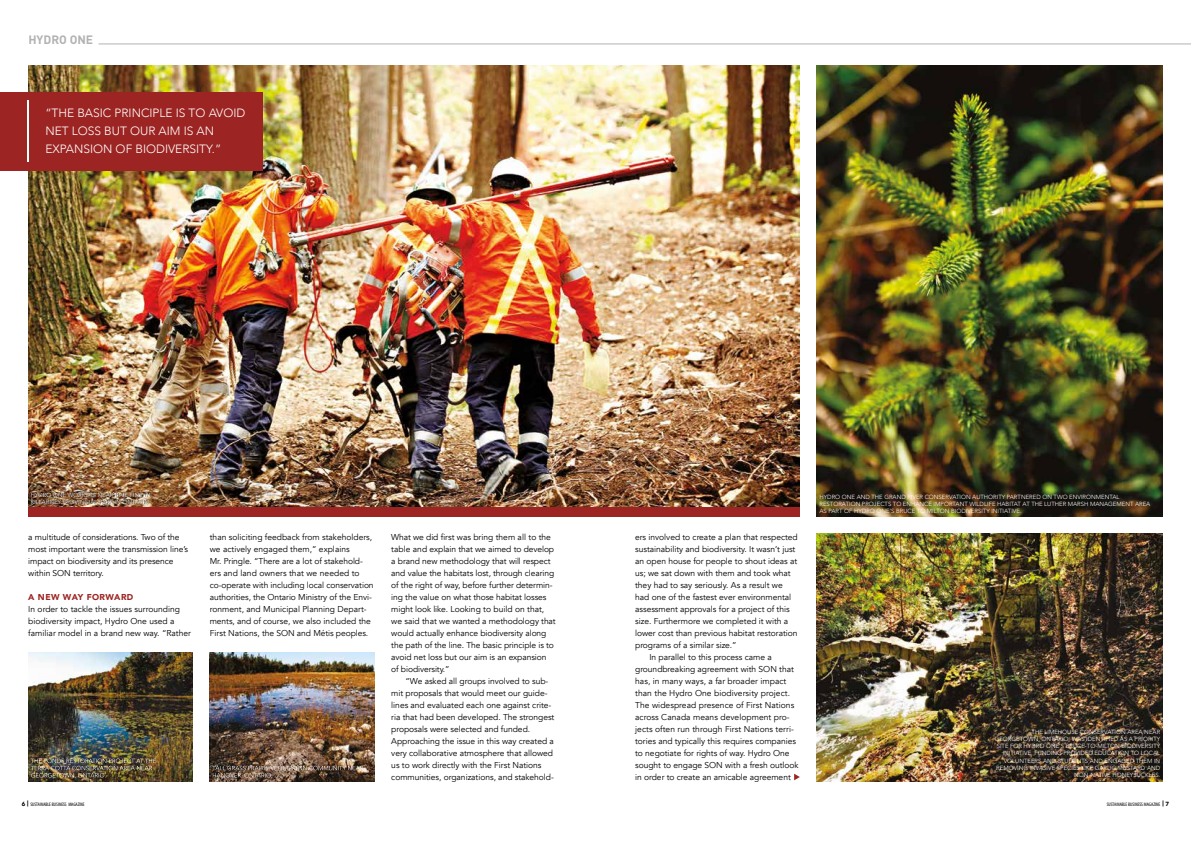
<style>
.page{position:relative;width:1191px;height:842px;background:#fff}
.page>*{position:absolute;margin:0;border:0;box-sizing:border-box;transform-origin:0 0}
.t1{font:300 12px/18px "Avenir";color:#fff}
.t2{font:700 12px "DIN";color:#b3b2b2}
.t3{font:8.5px/12px "Avenir";letter-spacing:-.005em;color:#000}
.t4{font:900 8.5px "Avenir";letter-spacing:.05em;color:#9c2523}
.t5{font:300 6px/7.2px "Avenir";color:#fff}
.t6{font:condensed 5px "Myriad Pro";color:#000}
.s1{font-family:"Avenir";font-weight:900;font-stretch:normal;font-size:6px}
</style>
<div class="page">
<hr style="left:99px;top:43px;width:1092px;height:1px;background:#b3b2b2">
<img style="left:28px;top:65px;width:771px;height:442px">
<div style="left:28px;top:507px;width:771px;height:10px;background:#9c2523"></div>
<img style="left:28px;top:653px;width:165px;height:128px">
<img style="left:816px;top:534px;width:346px;height:247px">
<img style="left:816px;top:65px;width:346px;height:452px">
<img style="left:210px;top:653px;width:164px;height:128px">
<svg style="left:794px;top:774px;width:6px;height:6px"></svg>
<div style="left:0;top:92px;width:262px;height:78px;background:#9c2523"></div>
<hr style="left:27px;top:101px;width:2px;height:61px;background:#fff">
<svg style="left:32px;top:492px;width:119px;height:12px"></svg>
<svg style="left:212px;top:766px;width:151px;height:12px;background:#6f5d4e"></svg>
<img style="left:31px;top:759px;width:125px;height:19px">
<h1 class="t2" style="left:28px;top:32px;width:66px">HYDRO ONE</h1>
<h1 class="t1" style="left:45px;top:104px;width:202px">“THE BASIC PRINCIPLE IS TO AVOID<br>NET LOSS BUT OUR AIM IS AN<br>EXPANSION OF BIODIVERSITY.”</h1>
<p class="t5" style="left:31px;top:491px;width:122px">HYDRO ONE WORKERS NEAR BAIE FINE IN<br>KILLARNEY PROVINCIAL PARK IN ONTARIO.</p>
<p class="t5" style="left:819px;top:493px;width:332px">HYDRO ONE AND THE GRAND RIVER CONSERVATION AUTHORITY PARTNERED ON TWO ENVIRONMENTAL<br>RESTORATION PROJECTS TO ENHANCE IMPORTANT WILDLIFE HABITAT AT THE LUTHER MARSH MANAGEMENT AREA<br>AS PART OF HYDRO ONE’S BRUCE TO MILTON BIODIVERSITY INITIATIVE.</p>
<p class="t3" style="left:28px;top:531px;width:161px">a multitude of considerations. Two of the most important were the transmission line’s impact on biodiversity and its presence within SON territory.</p>
<p class="t4" style="left:28px;top:590px;width:107px">A NEW WAY FORWARD</p>
<p class="t3" style="left:28px;top:603px;width:164px">In order to tackle the issues surrounding biodiversity impact, Hydro One used a familiar model in a brand new way. “Rather</p>
<p class="t3" style="left:210px;top:531px;width:165px">than soliciting feedback from stakeholders, we actively engaged them,” explains<br>Mr. Pringle. “There are a lot of stakehold&shy;ers and land owners that we needed to co-operate with including local conservation authorities, the Ontario Ministry of the Envi&shy;ronment, and Municipal Planning Depart&shy;ments, and of course, we also included the First Nations, the SON and Métis peoples.</p>
<p class="t3" style="left:391px;top:531px;width:166px">What we did first was bring them all to the table and explain that we aimed to develop a brand new methodology that will respect and value the habitats lost, through clearing of the right of way, before further determin&shy;ing the value on what those habitat losses might look like. Looking to build on that, we said that we wanted a methodology that would actually enhance biodiversity along the path of the line. The basic principle is to avoid net loss but our aim is an expansion of biodiversity.”</p>
<p class="t3" style="left:391px;top:675px;width:165px;text-indent:14px">“We asked all groups involved to sub&shy;mit proposals that would meet our guide&shy;lines and evaluated each one against crite&shy;ria that had been developed. The strongest proposals were selected and funded.<br>Approaching the issue in this way created a very collaborative atmosphere that allowed us to work directly with the First Nations communities, organizations, and stakehold-</p>
<p class="t3" style="left:635px;top:531px;width:164px">ers involved to create a plan that respected</p>
<p class="t3" style="left:635px;top:543px;width:162px">sustainability and biodiversity. It wasn’t just</p>
<p class="t3" style="left:635px;top:555px;width:164px">an open house for people to shout ideas at</p>
<p class="t3" style="left:635px;top:567px;width:157px">us; we sat down with them and took what</p>
<p class="t3" style="left:635px;top:579px;width:149px">they had to say seriously. As a result we</p>
<p class="t3" style="left:635px;top:591px;width:158px">had one of the fastest ever environmental</p>
<p class="t3" style="left:635px;top:603px;width:156px">assessment approvals for a project of this</p>
<p class="t3" style="left:635px;top:615px;width:155px">size. Furthermore we completed it with a</p>
<p class="t3" style="left:635px;top:627px;width:164px">lower cost than previous habitat restoration</p>
<p class="t3" style="left:635px;top:639px;width:103px">programs of a similar size.”</p>
<p class="t3" style="left:649px;top:651px;width:124px">In parallel to this process came a</p>
<p class="t3" style="left:635px;top:663px;width:160px">groundbreaking agreement with SON that</p>
<p class="t3" style="left:635px;top:675px;width:153px">has, in many ways, a far broader impact</p>
<p class="t3" style="left:635px;top:687px;width:156px">than the Hydro One biodiversity project.</p>
<p class="t3" style="left:635px;top:699px;width:161px">The widespread presence of First Nations</p>
<p class="t3" style="left:635px;top:711px;width:156px">across Canada means development pro-</p>
<p class="t3" style="left:635px;top:723px;width:160px">jects often run through First Nations terri-</p>
<p class="t3" style="left:635px;top:735px;width:162px">tories and typically this requires companies</p>
<p class="t3" style="left:635px;top:747px;width:156px">to negotiate for rights of way. Hydro One</p>
<p class="t3" style="left:635px;top:759px;width:165px">sought to engage SON with a fresh outlook</p>
<p class="t3" style="left:635px;top:771px;width:157px">in order to create an amicable agreement</p>
<p class="t5" style="left:994px;top:728px;width:167px;text-align:right">THE LIMEHOUSE CONSERVATION AREA NEAR GEORGETOWN, ONTARIO, WAS IDENTIFIED AS A PRIORITY SITE FOR HYDRO ONE’S BRUCE-TO-MILTON BIODIVERSITY INITIATIVE. FUNDING PROVIDED EDUCATION TO LOCAL VOLUNTEERS AND STUDENTS AND ENGAGED THEM IN REMOVING INVASIVE SPECIES LIKE GARLIC MUSTARD AND NON-NATIVE HONEYSUCKLES.</p>
<p class="t6" style="left:22px;top:801px;width:64px"><span class="s1">6 |</span> SUSTAINABLE BUSINESS MAGAZINE</p>
<p class="t6" style="left:1106px;top:801px;width:64px">SUSTAINABLE BUSINESS MAGAZINE <span class="s1">| 7</span></p>
</div>
